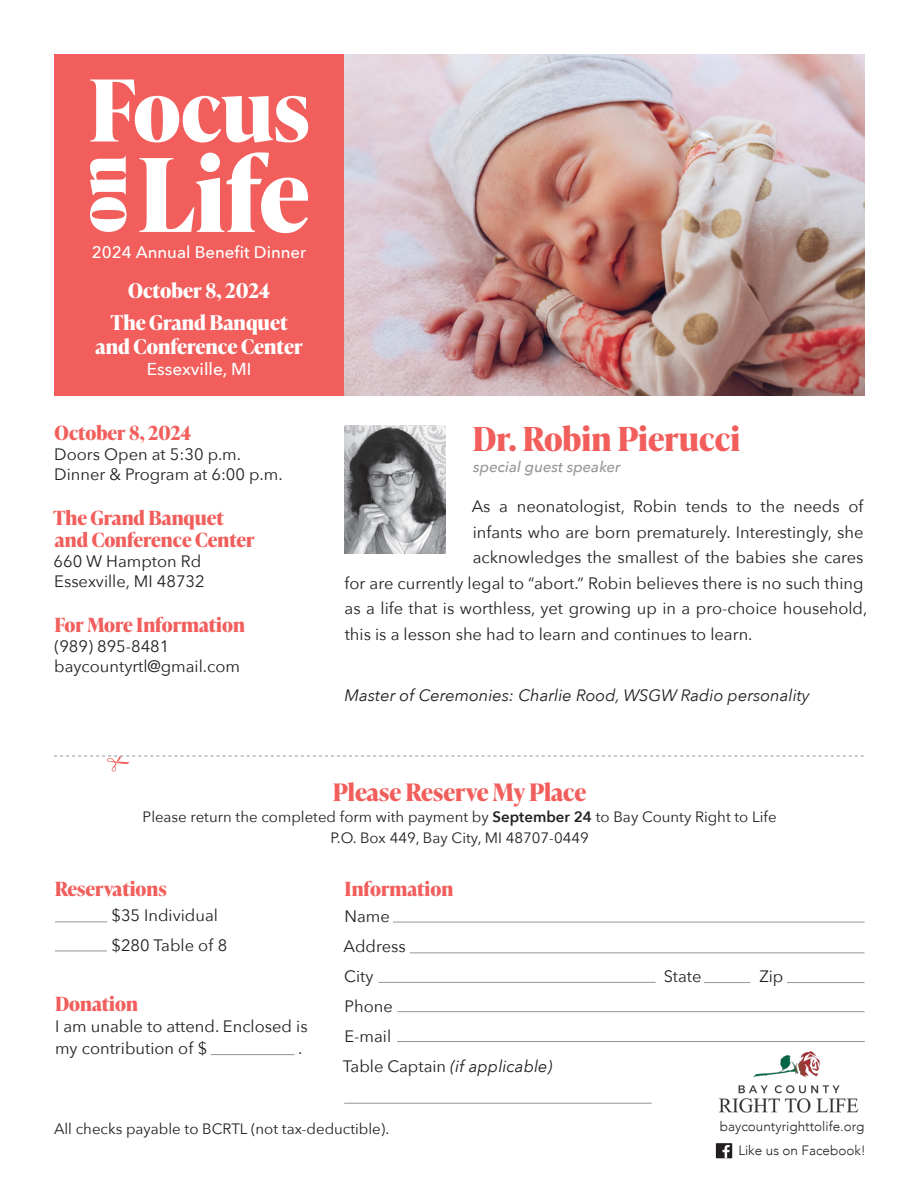
<style>
.page{position:relative;width:918px;height:1188px;background:#fff}
.page>*{position:absolute;margin:0;border:0;box-sizing:border-box;transform-origin:0 0}
.t1{font:700 33px "Ivy Presto Headline";color:#f15e5b}
.t2{font:700 24px "Ivy Presto Headline";color:#f15e5b}
.t3{font:700 20.25px "Ivy Presto Headline";color:#fff}
.t4{font:700 19.5px "Ivy Presto Headline";color:#f15e5b}
.t5{font:500 17.25px "Avenir Next";color:#fff}
.t6{font:500 16.8px "Avenir Next";color:#fff}
.t7{font:16.5px/22.5px "Avenir Next";color:#231f20}
.t8{font:italic 16.5px "Avenir Next";color:#231f20}
.t9{font:15px "Avenir Next";color:#231f20}
.t10{font:italic 500 15px "Avenir Next";color:#939598}
.t11{font:300 13.5px "Avenir";color:#231f20}
.s1{font-weight:600}
.s2{font-style:normal}
</style>
<div class="page">
<div style="left:54px;top:54px;width:290px;height:342px;background:#f15e5b"></div>
<img style="left:344px;top:425px;width:102px;height:129px">
<svg style="left:54px;top:756px;width:810px;height:16px"></svg>
<hr style="left:55px;top:922px;width:52px;height:1px;background:#939598">
<hr style="left:55px;top:951px;width:52px;height:1px;background:#939598">
<hr style="left:393px;top:922px;width:472px;height:1px;background:#939598">
<hr style="left:410px;top:953px;width:455px;height:1px;background:#939598">
<hr style="left:378px;top:982px;width:278px;height:1px;background:#939598">
<hr style="left:704px;top:982px;width:46px;height:1px;background:#939598">
<hr style="left:787px;top:982px;width:78px;height:1px;background:#939598">
<hr style="left:397px;top:1011px;width:468px;height:1px;background:#939598">
<hr style="left:397px;top:1041px;width:468px;height:1px;background:#939598">
<hr style="left:344px;top:1103px;width:308px;height:1px;background:#939598">
<hr style="left:211px;top:1054px;width:84px;height:1px;background:#939598">
<svg style="left:90px;top:80px;width:218px;height:63px"></svg>
<svg style="left:90px;top:156px;width:37px;height:76px"></svg>
<svg style="left:139px;top:152px;width:169px;height:81px"></svg>
<img style="left:344px;top:54px;width:521px;height:342px">
<div style="left:716px;top:1143px;width:16px;height:15px;background:#231f20"></div>
<svg style="left:722px;top:1145px;width:8px;height:13px"></svg>
<img style="left:718px;top:1051px;width:141px;height:62px">
<p class="t6" style="left:92px;top:237px;width:216px">2024 Annual Benefit Dinner</p>
<p class="t3" style="left:128px;top:276px;width:144px">October 8, 2024</p>
<p class="t3" style="left:111px;top:308px;width:179px">The Grand Banquet</p>
<p class="t3" style="left:95px;top:332px;width:209px">and Conference Center</p>
<p class="t5" style="left:147px;top:354px;width:106px">Essexville, MI</p>
<p class="t4" style="left:55px;top:419px;width:138px">October 8, 2024</p>
<p class="t7" style="left:54px;top:442px;width:188px">Doors Open at 5:30 p.m.</p>
<p class="t7" style="left:54px;top:462px;width:230px">Dinner &amp; Program at 6:00 p.m.</p>
<p class="t4" style="left:53px;top:504px;width:172px">The Grand Banquet</p>
<p class="t4" style="left:55px;top:526px;width:201px">and Conference Center</p>
<p class="t7" style="left:54px;top:550px;width:149px">660 W Hampton Rd</p>
<p class="t7" style="left:54px;top:569px;width:152px">Essexville, MI 48732</p>
<p class="t4" style="left:54px;top:611px;width:192px">For More Information</p>
<p class="t7" style="left:54px;top:634px;width:117px">(989) 895-8481</p>
<p class="t7" style="left:54px;top:654px;width:187px">baycountyrtl@gmail.com</p>
<p class="t1" style="left:472px;top:415px;width:269px">Dr. Robin Pierucci</p>
<p class="t10" style="left:473px;top:454px;width:149px">special guest speaker</p>
<p class="t7" style="left:472px;top:495px;width:393px">As a neonatologist, Robin tends to the needs of</p>
<p class="t7" style="left:473px;top:520px;width:392px">infants who are born prematurely. Interestingly, she</p>
<p class="t7" style="left:473px;top:546px;width:392px">acknowledges the smallest of the babies she cares</p>
<p class="t7" style="left:345px;top:571px;width:521px">for are currently legal to “abort.” Robin believes there is no such thing</p>
<p class="t7" style="left:345px;top:597px;width:524px">as a life that is worthless, yet growing up in a pro-choice household,</p>
<p class="t7" style="left:345px;top:622px;width:409px">this is a lesson she had to learn and continues to learn.</p>
<p class="t8" style="left:345px;top:682px;width:467px">Master of Ceremonies: Charlie Rood, WSGW Radio personality</p>
<p class="t2" style="left:333px;top:775px;width:255px">Please Reserve My Place</p>
<p class="t9" style="left:143px;top:805px;width:636px">Please return the completed form with payment by <span class="s1">September 24</span> to Bay County Right to Life</p>
<p class="t9" style="left:330px;top:826px;width:260px">P.O. Box 449, Bay City, MI 48707-0449</p>
<p class="t4" style="left:55px;top:875px;width:113px">Reservations</p>
<p class="t4" style="left:345px;top:875px;width:110px">Information</p>
<p class="t7" style="left:344px;top:904px;width:47px">Name</p>
<p class="t7" style="left:343px;top:934px;width:64px">Address</p>
<p class="t7" style="left:344px;top:964px;width:31px">City</p>
<p class="t7" style="left:664px;top:964px;width:39px">State</p>
<p class="t7" style="left:759px;top:964px;width:26px">Zip</p>
<p class="t7" style="left:344px;top:994px;width:50px">Phone</p>
<p class="t7" style="left:344px;top:1024px;width:48px">E-mail</p>
<p class="t8" style="left:343px;top:1052px;width:211px"><span class="s2">Table Captain</span> (if applicable)</p>
<p class="t7" style="left:111px;top:904px;width:108px">$35 Individual</p>
<p class="t7" style="left:111px;top:933px;width:117px">$280 Table of 8</p>
<p class="t4" style="left:55px;top:990px;width:84px">Donation</p>
<p class="t7" style="left:55px;top:1014px;width:254px">I am unable to attend. Enclosed is my contribution of $</p>
<p class="t7" style="left:298px;top:1037px;width:6px">.</p>
<p class="t9" style="left:54px;top:1116px;width:337px">All checks payable to BCRTL (not tax-deductible).</p>
<p class="t11" style="left:720px;top:1118px;width:146px">baycountyrighttolife.org</p>
<p class="t11" style="left:738px;top:1143px;width:129px">Like us on Facebook!</p>
</div>
